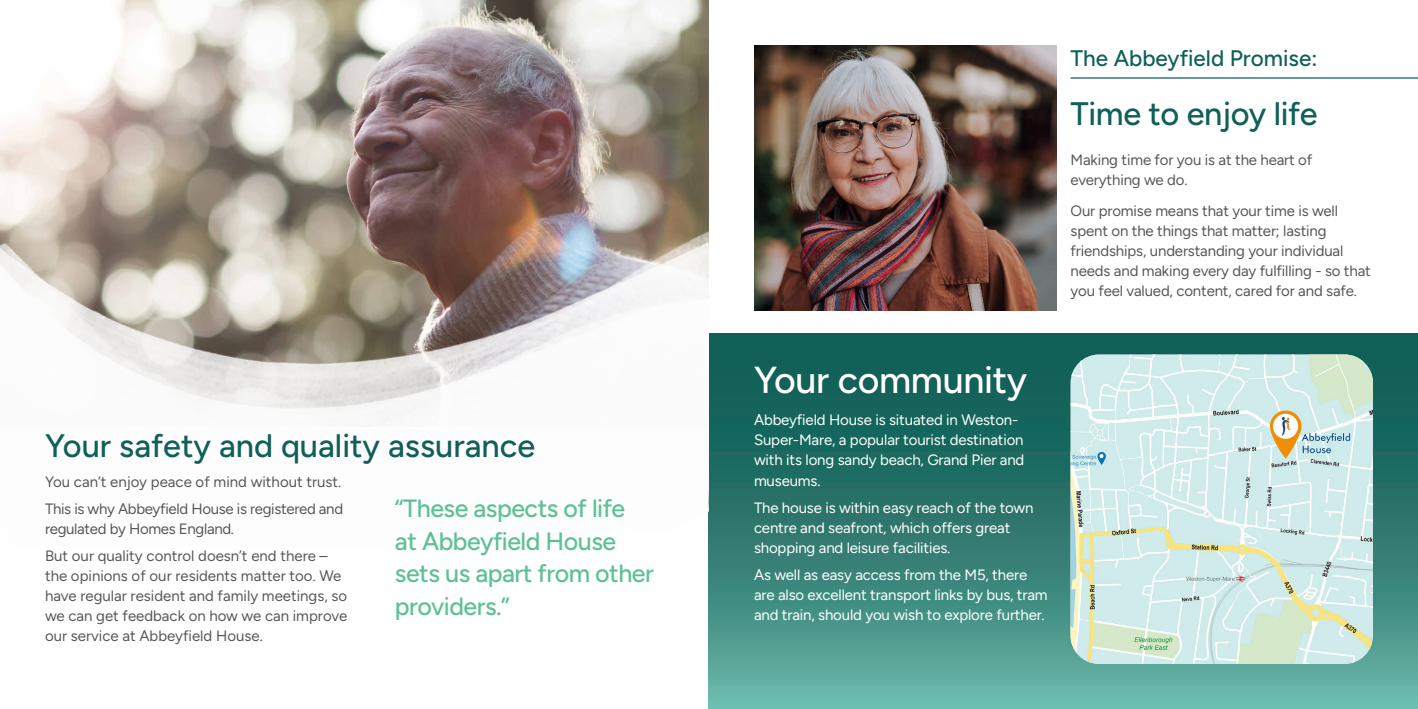
<style>
.page{position:relative;width:1418px;height:709px;background:#fff}
.page>*{position:absolute;margin:0;border:0;box-sizing:border-box;transform-origin:0 0}
.HEADER_143{font:500 37.5px "Figtree";letter-spacing:-.01em;color:#fff}
.HEADER_143-2{font:500 32.5px "Figtree";color:#106058}
.QUOTE{font:500 25px/32.5px "Figtree";letter-spacing:-.02em;color:#5dc096}
.BODY_COPY{font:500 22.5px "Figtree";color:#106058}
.BODY_COPY-2{font:15px/20px "Figtree";letter-spacing:-.01em;color:#57585a}
.t1{font:15px/20px "Figtree";letter-spacing:-.01em;color:#fff}
</style>
<div class="page">
<img style="left:107px;top:0;width:602px;height:79px">
<svg style="left:709px;top:333px;width:708px;height:376px;background:#348177"></svg>
<img style="left:754px;top:45px;width:302px;height:265px">
<img style="left:1070px;top:354px;width:302px;height:310px">
<img style="left:0;top:79px;width:709px;height:450px">
<hr style="left:1070px;top:77px;width:347px;height:2px;background:#106058">
<p class="HEADER_143-2" style="left:45px;top:427px;width:491px">Your safety and quality assurance</p>
<p class="BODY_COPY-2" style="left:45px;top:471px;width:298px">You can’t enjoy peace of mind without trust.</p>
<p class="BODY_COPY-2" style="left:45px;top:498px;width:300px">This is why Abbeyfield House is registered and regulated by Homes England.</p>
<p class="BODY_COPY-2" style="left:45px;top:545px;width:304px">But our quality control doesn’t end there – the opinions of our residents matter too. We have regular resident and family meetings, so we can get feedback on how we can improve our service at Abbeyfield House.</p>
<p class="QUOTE" style="left:395px;top:492px;width:260px">“These aspects of life<br>at Abbeyfield House sets us apart from other providers.”</p>
<p class="BODY_COPY" style="left:1070px;top:46px;width:248px">The Abbeyfield Promise:</p>
<p class="HEADER_143-2" style="left:1070px;top:95px;width:249px">Time to enjoy life</p>
<p class="BODY_COPY-2" style="left:1070px;top:150px;width:243px">Making time for you is at the heart of everything we do.</p>
<p class="BODY_COPY-2" style="left:1070px;top:200px;width:302px">Our promise means that your time is well spent on the things that matter; lasting friendships, understanding your individual needs and making every day fulfilling - so that you feel valued, content, cared for and safe.</p>
<p class="HEADER_143" style="left:754px;top:358px;width:274px">Your community</p>
<p class="t1" style="left:754px;top:410px;width:272px">Abbeyfield House is situated in Weston-Super-Mare, a popular tourist destination with its long sandy beach, Grand Pier and museums.</p>
<p class="t1" style="left:754px;top:497px;width:281px">The house is within easy reach of the town centre and seafront, which offers great shopping and leisure facilities.</p>
<p class="t1" style="left:754px;top:564px;width:295px">As well as easy access from the M5, there are also excellent transport links by bus, tram and train, should you wish to explore further.</p>
</div>
